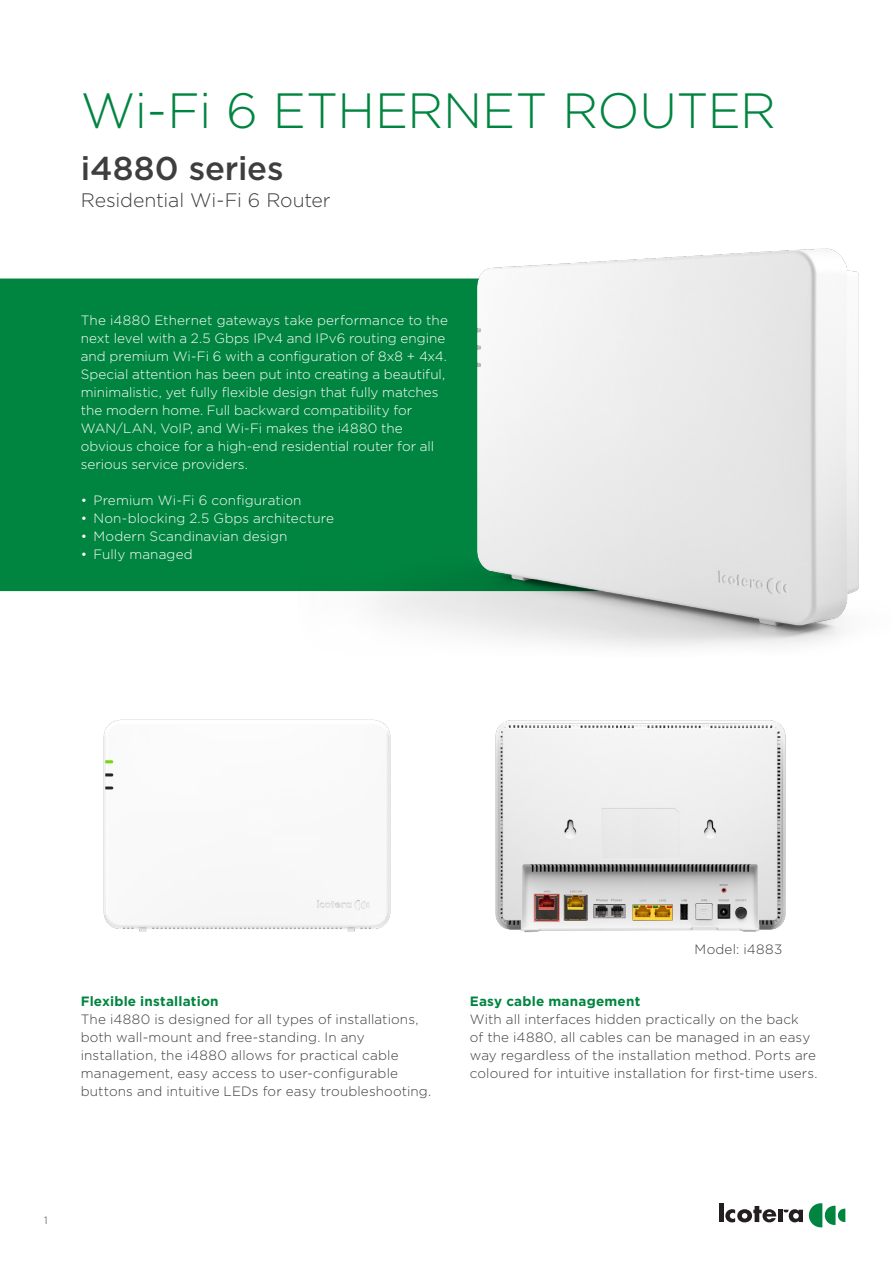
<style>
.page{position:relative;width:893px;height:1263px;background:#fff}
.page>*{position:absolute;margin:0;border:0;box-sizing:border-box;transform-origin:0 0}
.Main_title{font:300 49.5px "Gotham";letter-spacing:-.01em;color:#008540}
.Subtitle_line_1{font:500 33px "Gotham";letter-spacing:-.005em;color:#3e3e3f}
.Subtitle_line_2{font:300 19.5px "Gotham";letter-spacing:-.01em;color:#3e3e3f}
.Summary_-_white{font:300 13.5px/18px "Gotham";color:#fff}
.Blurb_text_-_black{font:300 13.5px/18px "Gotham";letter-spacing:.01em;color:#3e3e3f}
.Blurb_header_-_green{font:700 13.5px "Gotham";letter-spacing:.015em;color:#008540}
.t1{font:300 10.5px "Gotham";color:#3e3e3f}
</style>
<div class="page">
<hr style="left:719px;top:1204px;width:4px;height:18px;background:#231f20">
<svg style="left:725px;top:1206px;width:51px;height:17px"></svg>
<div style="left:778px;top:1210px;width:5px;height:12px;background:#231f20"></div>
<svg style="left:783px;top:1203px;width:62px;height:24px"></svg>
<div style="left:0;top:279px;width:298px;height:312px;background:#008540"></div>
<img style="left:103px;top:719px;width:288px;height:213px">
<img style="left:495px;top:720px;width:291px;height:212px">
<img style="left:298px;top:248px;width:561px;height:400px">
<p class="Main_title" style="left:81px;top:79px;width:696px">Wi-Fi 6 ETHERNET ROUTER</p>
<p class="Subtitle_line_1" style="left:81px;top:146px;width:204px">i4880 series</p>
<p class="Subtitle_line_2" style="left:81px;top:187px;width:251px">Residential Wi-Fi 6 Router</p>
<p class="Summary_-_white" style="left:81px;top:311px;width:369px">The i4880 Ethernet gateways take performance to the next level with a 2.5 Gbps IPv4 and IPv6 routing engine and premium Wi-Fi 6 with a configuration of 8x8 + 4x4.<br>Special attention has been put into creating a beautiful, minimalistic, yet fully flexible design that fully matches the modern home. Full backward compatibility for WAN/LAN, VoIP, and Wi-Fi makes the i4880 the obvious choice for a high-end residential router for all serious service providers.</p>
<p class="Summary_-_white" style="left:81px;top:491px;width:222px">• Premium Wi-Fi 6 configuration</p>
<p class="Summary_-_white" style="left:81px;top:509px;width:255px">• Non-blocking 2.5 Gbps architecture</p>
<p class="Summary_-_white" style="left:81px;top:527px;width:208px">• Modern Scandinavian design</p>
<p class="Summary_-_white" style="left:81px;top:545px;width:114px">• Fully managed</p>
<p class="Blurb_header_-_green" style="left:81px;top:992px;width:139px">Flexible installation</p>
<p class="Blurb_text_-_black" style="left:81px;top:1010px;width:352px">The i4880 is designed for all types of installations, both wall-mount and free-standing. In any installation, the i4880 allows for practical cable management, easy access to user-configurable buttons and intuitive LEDs for easy troubleshooting.</p>
<p class="Blurb_text_-_black" style="left:695px;top:940px;width:89px">Model: i4883</p>
<p class="Blurb_header_-_green" style="left:470px;top:992px;width:172px">Easy cable management</p>
<p class="Blurb_text_-_black" style="left:470px;top:1010px;width:349px">With all interfaces hidden practically on the back<br>of the i4880, all cables can be managed in an easy way regardless of the installation method. Ports are coloured for intuitive installation for first-time users.</p>
<p class="t1" style="left:44px;top:1213px;width:5px">1</p>
</div>
